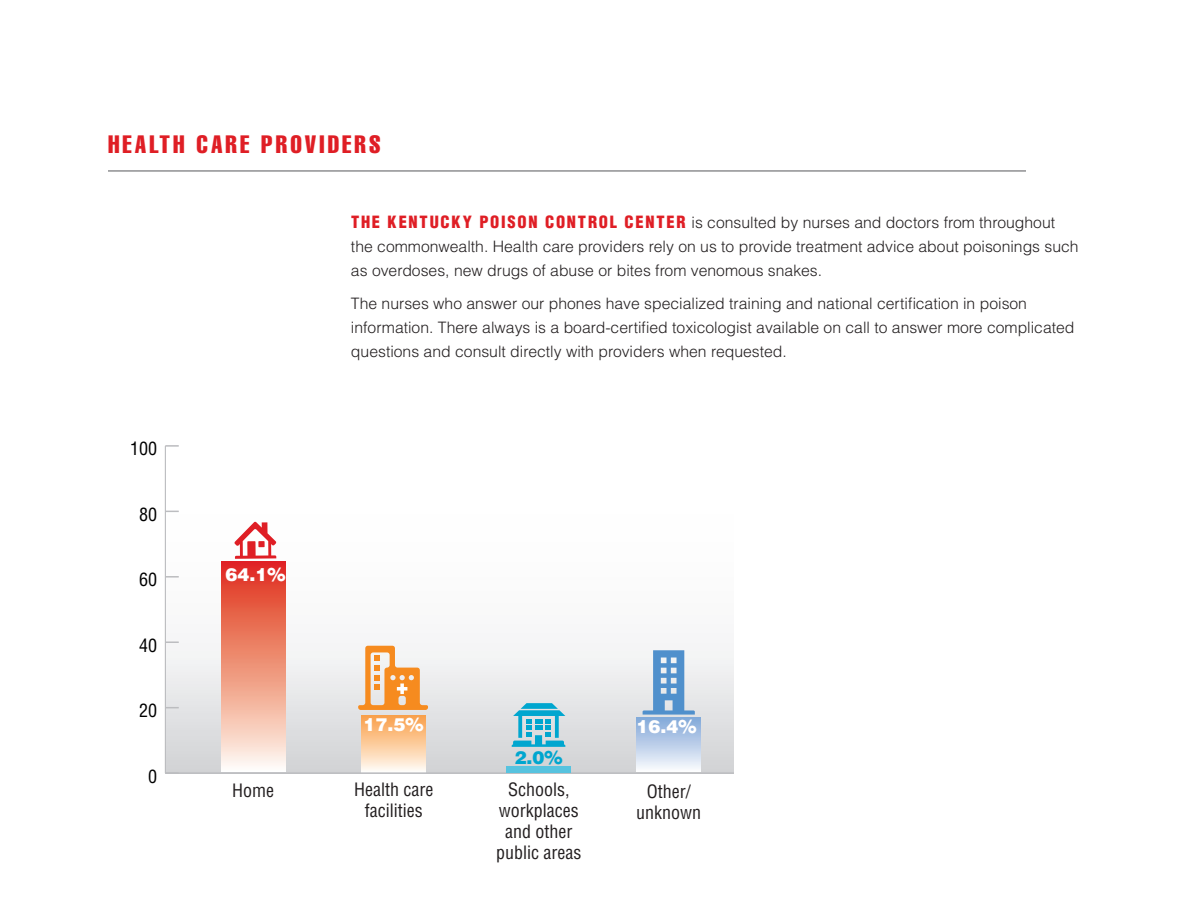
<style>
.page{position:relative;width:1188px;height:918px;background:#fff}
.page>*{position:absolute;margin:0;border:0;box-sizing:border-box;transform-origin:0 0}
.t1{font:24.75px "Helvetica LT Std Comp";letter-spacing:.125em;color:#df1e25}
.t2{font:condensed 18px/21px "Helvetica LT Std";color:#231f20;text-align:center}
.t3{font:900 18px "Helvetica LT Std";color:#fff}
.t4{font:condensed 18px "Helvetica";color:#000}
.t5{font:900 18px "Helvetica LT Std";color:#00a6cf}
.t6{font:300 15.75px/24px "Helvetica LT Std";color:#231f20}
.s1{font-weight:900;font-stretch:condensed;font-size:16.5px;color:#df1e25}
</style>
<div class="page">
<div style="left:166px;top:475px;width:568px;height:298px;background:linear-gradient(to bottom,#fff,#dbdcde)"></div>
<hr style="left:108px;top:171px;width:918px;height:1px;background:#57585a">
<div style="left:361px;top:715px;width:65px;height:57px;background:linear-gradient(to bottom,#f99e47,#fffaf3)"></div>
<div style="left:637px;top:718px;width:64px;height:53px;background:linear-gradient(to bottom,#82a8d8,#f8f9fc)"></div>
<svg style="left:222px;top:562px;width:64px;height:210px;background:#ee937f"></svg>
<svg style="left:166px;top:707px;width:13px;height:1px"></svg>
<svg style="left:166px;top:641px;width:13px;height:2px"></svg>
<svg style="left:166px;top:576px;width:13px;height:2px"></svg>
<svg style="left:166px;top:511px;width:13px;height:1px"></svg>
<svg style="left:165px;top:445px;width:14px;height:2px"></svg>
<hr style="left:165px;top:446px;width:1px;height:327px;background:#bcbdc0">
<hr style="left:165px;top:772px;width:569px;height:2px;background:#bcbdc0">
<svg style="left:234px;top:522px;width:42px;height:37px"></svg>
<svg style="left:643px;top:650px;width:52px;height:65px"></svg>
<div style="left:506px;top:766px;width:65px;height:6px;background:#57c3df"></div>
<svg style="left:512px;top:703px;width:53px;height:44px;background:#6bc1d7"></svg>
<svg style="left:358px;top:646px;width:70px;height:64px"></svg>
<h1 class="t1" style="left:108px;top:128px;width:274px">HEALTH CARE PROVIDERS</h1>
<p class="t4" style="left:130px;top:437px;width:28px">100</p>
<p class="t4" style="left:139px;top:503px;width:19px">80</p>
<p class="t4" style="left:139px;top:568px;width:19px">60</p>
<p class="t4" style="left:139px;top:634px;width:19px">40</p>
<p class="t4" style="left:139px;top:699px;width:19px">20</p>
<p class="t4" style="left:148px;top:765px;width:10px">0</p>
<p class="t6" style="left:351px;top:210px;width:729px"><span class="s1">THE KENTUCKY POISON CONTROL CENTER</span> is consulted by nurses and doctors from throughout the commonwealth. Health care providers rely on us to provide treatment advice about poisonings such as overdoses, new drugs of abuse or bites from venomous snakes.</p>
<p class="t6" style="left:351px;top:291px;width:725px">The nurses who answer our phones have specialized training and national certification in poison information. There always is a board-certified toxicologist available on call to answer more complicated questions and consult directly with providers when requested.</p>
<p class="t3" style="left:225px;top:563px;width:62px">64.1%</p>
<p class="t3" style="left:363px;top:713px;width:62px">17.5%</p>
<p class="t5" style="left:515px;top:746px;width:50px">2.0%</p>
<p class="t3" style="left:637px;top:714px;width:62px">16.4%</p>
<p class="t2" style="left:232px;top:780px;width:43px">Home</p>
<p class="t2" style="left:354px;top:779px;width:81px">Health care facilities</p>
<p class="t2" style="left:496px;top:779px;width:87px">Schools, workplaces and other public areas</p>
<p class="t2" style="left:636px;top:781px;width:66px">Other/ unknown</p>
</div>
